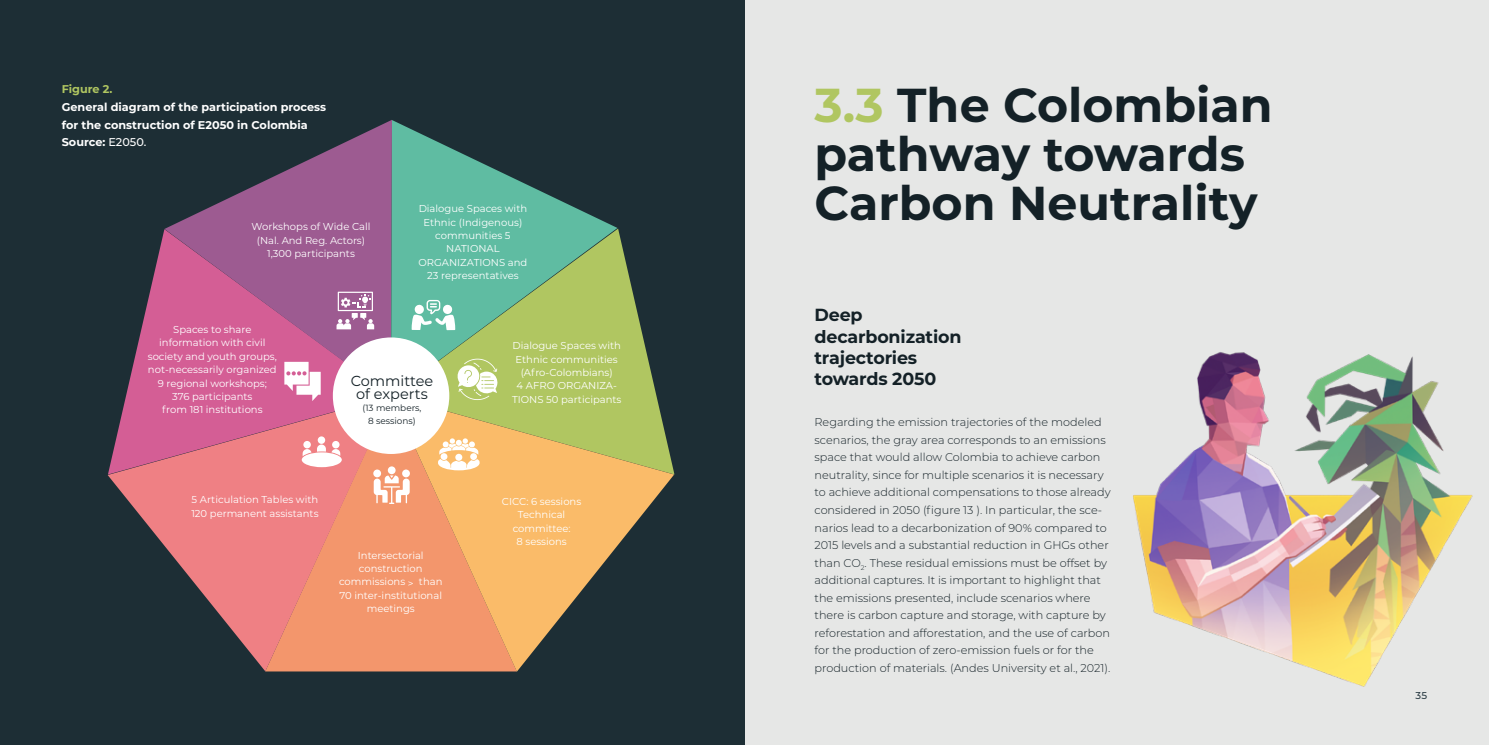
<style>
.page{position:relative;width:1489px;height:745px;background:#fff}
.page>*{position:absolute;margin:0;border:0;box-sizing:border-box;transform-origin:0 0}
.t1{font:700 47.5px/48.8px "Montserrat";color:#142127}
.t2{font:700 17.5px/21.2px "Montserrat";letter-spacing:-.01em;color:#142127}
.t3{font:14.5px/13.4px "Montserrat";color:#142127;text-align:center}
.t4{font:300 11.25px/17.5px "Montserrat";color:#142127}
.t5{font:700 11.25px/17.5px "Montserrat";color:#fff}
.t6{font:700 11.25px "Montserrat";color:#b0c661}
.t7{font:10px/13.4px "Montserrat";color:#fff;text-align:center}
.t8{font:500 10px "Montserrat";color:#2e3f47}
.t9{font:8.88px/12.2px "Montserrat";color:#142127;text-align:center}
.s1{font-weight:500}
.s2{color:#b0c661}
</style>
<div class="page">
<div style="left:0;top:0;width:1488px;height:744px;background:#e6e7e6"></div>
<div style="left:0;top:0;width:744px;height:744px;background:#1d2e35"></div>
<img style="left:1133px;top:352px;width:340px;height:335px">
<svg style="left:108px;top:474px;width:283px;height:197px"></svg>
<svg style="left:108px;top:231px;width:283px;height:243px"></svg>
<svg style="left:164px;top:120px;width:227px;height:276px;fill:#9d5b91"></svg>
<svg style="left:391px;top:120px;width:226px;height:108px"></svg>
<svg style="left:391px;top:228px;width:266px;height:167px;background:#81b477"></svg>
<svg style="left:391px;top:395px;width:283px;height:276px"></svg>
<svg style="left:284px;top:361px;width:37px;height:40px"></svg>
<svg style="left:336px;top:291px;width:38px;height:38px"></svg>
<svg style="left:411px;top:300px;width:44px;height:30px"></svg>
<svg style="left:457px;top:358px;width:41px;height:42px;background:#d2dea6"></svg>
<div style="left:373px;top:469px;width:8px;height:8px;background:#fff;border-radius:50%"></div>
<div style="left:388px;top:466px;width:7px;height:8px;background:#fff;border-radius:50%"></div>
<div style="left:402px;top:469px;width:8px;height:8px;background:#fff;border-radius:50%"></div>
<svg style="left:374px;top:475px;width:35px;height:28px"></svg>
<div style="left:318px;top:436px;width:7px;height:7px;background:#fff;border-radius:50%"></div>
<div style="left:303px;top:440px;width:8px;height:8px;background:#fff;border-radius:50%"></div>
<svg style="left:302px;top:449px;width:9px;height:7px"></svg>
<svg style="left:332px;top:440px;width:7px;height:8px"></svg>
<svg style="left:317px;top:444px;width:23px;height:11px"></svg>
<div style="left:302px;top:452px;width:40px;height:15px;background:#fff;border-radius:50%"></div>
<svg style="left:438px;top:438px;width:41px;height:32px"></svg>
<div style="left:333px;top:337px;width:116px;height:116px;background:#fff;border-radius:50%"></div>
<p class="t6" style="left:62px;top:81px;width:52px">Figure 2.</p>
<p class="t5" style="left:62px;top:98px;width:266px">General diagram of the participation process for the construction of E2050 in Colombia<br>Source: <span class="s1">E2050.</span></p>
<p class="t7" style="left:251px;top:219px;width:120px">Workshops of Wide Call (Nal. And Reg. Actors)<br>1,300 participants</p>
<p class="t7" style="left:418px;top:201px;width:110px">Dialogue Spaces with<br>Ethnic (Indigenous) communities 5<br>NATIONAL<br>ORGANIZATIONS and<br>23 representatives</p>
<p class="t7" style="left:148px;top:322px;width:131px">Spaces to share information with civil society and youth groups, not-necessarily organized<br>9 regional workshops;<br>376 participants<br>from 181 institutions</p>
<p class="t3" style="left:351px;top:373px;width:84px">Committee of experts</p>
<p class="t9" style="left:362px;top:401px;width:61px">(13 members,<br>8 sessions)</p>
<p class="t7" style="left:191px;top:492px;width:129px;text-align:left">5 Articulation Tables with<br>120 permanent assistants</p>
<p class="t7" style="left:339px;top:547px;width:105px">Intersectorial construction commissions &gt; than<br>70 inter-institutional meetings</p>
<p class="t7" style="left:512px;top:338px;width:111px">Dialogue Spaces with<br>Ethnic communities (Afro-Colombians)<br>4 AFRO ORGANIZA-<br>TIONS 50 participants</p>
<p class="t7" style="left:502px;top:494px;width:81px">CICC: 6 sessions<br>Technical committee:<br>8 sessions</p>
<h1 class="t1" style="left:814px;top:78px;width:459px"><span class="s2">3.3</span> The Colombian pathway towards<br>Carbon Neutrality</h1>
<h2 class="t2" style="left:814px;top:303px;width:148px">Deep decarbonization trajectories towards 2050</h2>
<p class="t4" style="left:814px;top:413px;width:298px">Regarding the emission trajectories of the modeled scenarios, the gray area corresponds to an emissions space that would allow Colombia to achieve carbon neutrality, since for multiple scenarios it is necessary to achieve additional compensations to those already considered in 2050 (figure 13 ). In particular, the sce&shy;narios lead to a decarbonization of 90% compared to 2015 levels and a substantial reduction in GHGs other than CO<sub>2</sub>. These residual emissions must be offset by additional captures. It is important to highlight that the emissions presented, include scenarios where there is carbon capture and storage, with capture by reforestation and afforestation, and the use of carbon for the production of zero-emission fuels or for the production of materials. (Andes University et al., 2021).</p>
<p class="t8" style="left:1415px;top:687px;width:13px">35</p>
</div>
